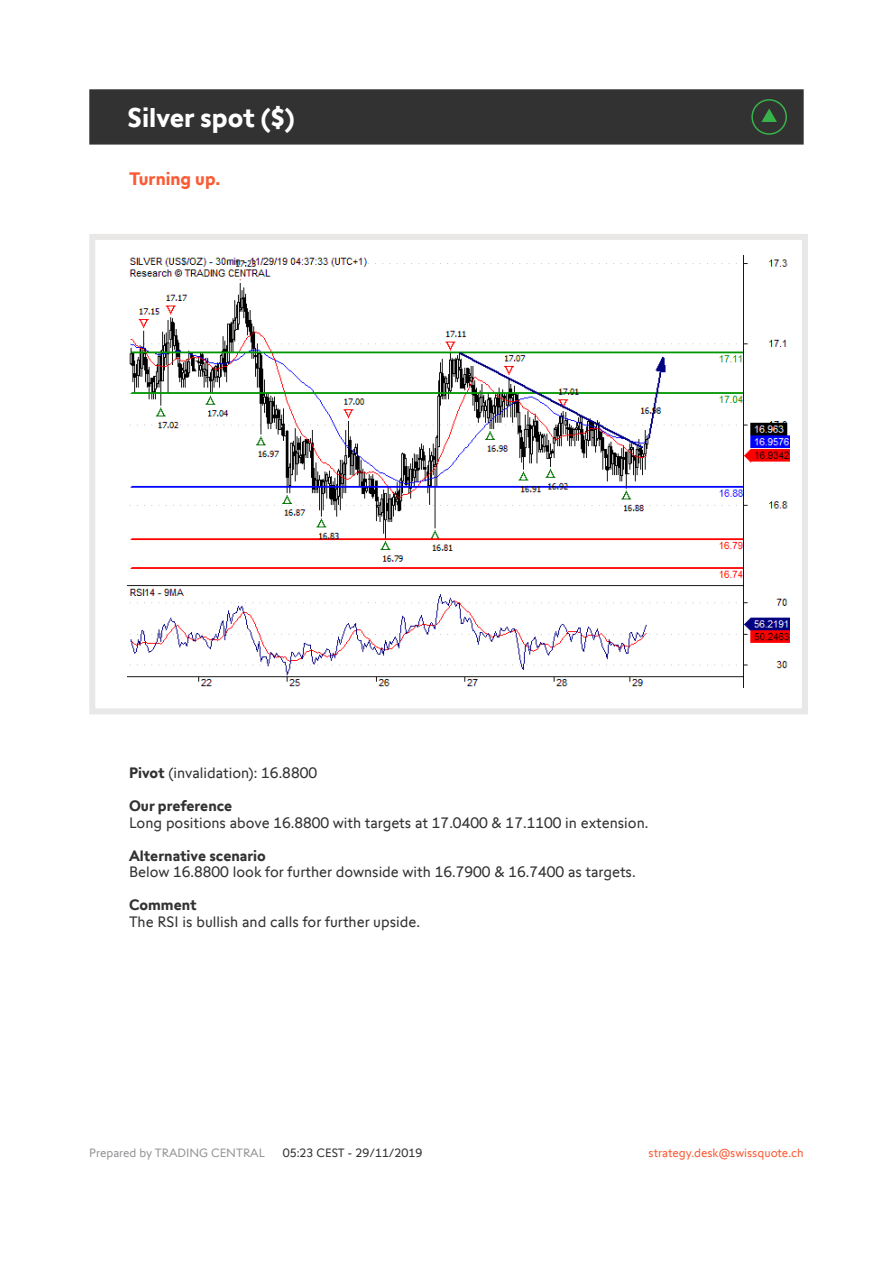
<style>
.page{position:relative;width:893px;height:1263px;background:#fff}
.page>*{position:absolute;margin:0;border:0;box-sizing:border-box;transform-origin:0 0}
.t1{font:700 27px "Swissquote CT";color:#fff}
.t2{font:700 18px "Swissquote CT";color:#fa5b35}
.t3{font:15px "Swissquote CT";color:#323232}
.t4{font:700 15px "Swissquote CT";color:#323232}
.t5{font:12px "Swissquote CT";color:#fa5b35}
.t6{font:12px "Swissquote CT";color:#939598}
.t7{font:12px "Swissquote CT";color:#323232}
.s1{font-weight:700}
</style>
<div class="page">
<div style="left:89px;top:234px;width:719px;height:480px;border:6px solid #e9e8e7"></div>
<div style="left:89px;top:89px;width:715px;height:56px;background:#323232;border:2px solid #323232"></div>
<img style="left:128px;top:255px;width:661px;height:432px">
<svg style="left:751px;top:99px;width:36px;height:36px"></svg>
<h1 class="t1" style="left:128px;top:101px;width:169px">Silver spot ($)</h1>
<p class="t2" style="left:129px;top:168px;width:93px">Turning up.</p>
<p class="t3" style="left:129px;top:764px;width:190px"><span class="s1">Pivot</span> (invalidation): 16.8800</p>
<p class="t4" style="left:129px;top:797px;width:105px">Our preference</p>
<p class="t3" style="left:129px;top:814px;width:521px">Long positions above 16.8800 with targets at 17.0400 &amp; 17.1100 in extension.</p>
<p class="t4" style="left:129px;top:846px;width:138px">Alternative scenario</p>
<p class="t3" style="left:129px;top:863px;width:508px">Below 16.8800 look for further downside with 16.7900 &amp; 16.7400 as targets.</p>
<p class="t4" style="left:129px;top:896px;width:69px">Comment</p>
<p class="t3" style="left:129px;top:913px;width:292px">The RSI is bullish and calls for further upside.</p>
<p class="t6" style="left:89px;top:1145px;width:177px">Prepared by TRADING CENTRAL</p>
<p class="t7" style="left:283px;top:1145px;width:141px">05:23 CEST - 29/11/2019</p>
<p class="t5" style="left:649px;top:1145px;width:157px">strategy.desk@swissquote.ch</p>
</div>
